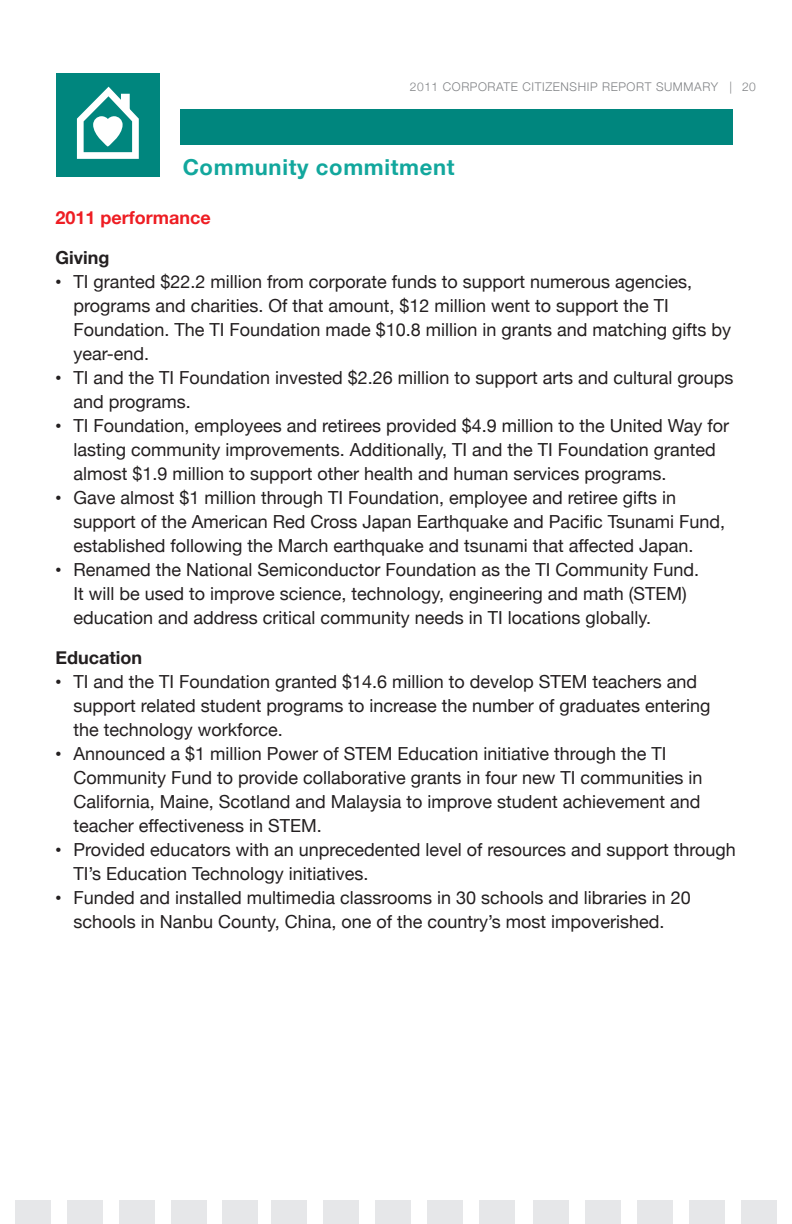
<style>
.page{position:relative;width:792px;height:1224px;background:#fff}
.page>*{position:absolute;margin:0;border:0;box-sizing:border-box;transform-origin:0 0}
.t1{font:700 22px "Helvetica Neue";letter-spacing:.03em;color:#12a79d}
.t2{font:18px/24px "Helvetica Neue";color:#231f20}
.t3{font:700 18px "Helvetica Neue";color:#ee1d23}
.t4{font:700 18px "Helvetica Neue";color:#231f20}
.t5{font:300 12px "Helvetica Neue";letter-spacing:.05em;color:#808285}
.s1{font-size:12px}
</style>
<div class="page">
<div style="left:741px;top:1200px;width:36px;height:24px;background:#e6e7e9"></div>
<div style="left:479px;top:1200px;width:36px;height:24px;background:#e6e7e9"></div>
<div style="left:222px;top:1200px;width:36px;height:24px;background:#e6e7e9"></div>
<div style="left:689px;top:1200px;width:36px;height:24px;background:#e6e7e9"></div>
<div style="left:427px;top:1200px;width:36px;height:24px;background:#e6e7e9"></div>
<div style="left:171px;top:1200px;width:36px;height:24px;background:#e6e7e9"></div>
<div style="left:637px;top:1200px;width:36px;height:24px;background:#e6e7e9"></div>
<div style="left:375px;top:1200px;width:36px;height:24px;background:#e6e7e9"></div>
<div style="left:119px;top:1200px;width:36px;height:24px;background:#e6e7e9"></div>
<div style="left:585px;top:1200px;width:36px;height:24px;background:#e6e7e9"></div>
<div style="left:323px;top:1200px;width:36px;height:24px;background:#e6e7e9"></div>
<div style="left:67px;top:1200px;width:36px;height:24px;background:#e6e7e9"></div>
<div style="left:533px;top:1200px;width:36px;height:24px;background:#e6e7e9"></div>
<div style="left:271px;top:1200px;width:36px;height:24px;background:#e6e7e9"></div>
<div style="left:15px;top:1200px;width:36px;height:24px;background:#e6e7e9"></div>
<div style="left:56px;top:73px;width:104px;height:103px;background:#00867e"></div>
<svg style="left:77px;top:87px;width:62px;height:72px"></svg>
<div style="left:180px;top:109px;width:553px;height:36px;background:#00867e"></div>
<p class="t5" style="left:410px;top:80px;width:348px">2011 CORPORATE CITIZENSHIP REPORT SUMMARY | 20</p>
<p class="t1" style="left:183px;top:153px;width:273px">Community commitment</p>
<p class="t3" style="left:55px;top:206px;width:157px">2011 performance</p>
<p class="t4" style="left:55px;top:246px;width:55px">Giving</p>
<p class="t2" style="left:73px;top:269px;width:659px;text-indent:-18px"><span class="s1">•</span> TI granted $22.2 million from corporate funds to support numerous agencies, programs and charities. Of that amount, $12 million went to support the TI Foundation. The TI Foundation made $10.8 million in grants and matching gifts by year-end.</p>
<p class="t2" style="left:73px;top:365px;width:662px;text-indent:-18px"><span class="s1">•</span> TI and the TI Foundation invested $2.26 million to support arts and cultural groups and programs.</p>
<p class="t2" style="left:73px;top:413px;width:657px;text-indent:-18px"><span class="s1">•</span> TI Foundation, employees and retirees provided $4.9 million to the United Way for lasting community improvements. Additionally, TI and the TI Foundation granted almost $1.9 million to support other health and human services programs.</p>
<p class="t2" style="left:73px;top:485px;width:653px;text-indent:-18px"><span class="s1">•</span> Gave almost $1 million through TI Foundation, employee and retiree gifts in support of the American Red Cross Japan Earthquake and Pacific Tsunami Fund, established following the March earthquake and tsunami that affected Japan.</p>
<p class="t2" style="left:73px;top:557px;width:627px;text-indent:-18px"><span class="s1">•</span> Renamed the National Semiconductor Foundation as the TI Community Fund.<br>It will be used to improve science, technology, engineering and math (STEM) education and address critical community needs in TI locations globally.</p>
<p class="t4" style="left:55px;top:646px;width:88px">Education</p>
<p class="t2" style="left:73px;top:669px;width:639px;text-indent:-18px"><span class="s1">•</span> TI and the TI Foundation granted $14.6 million to develop STEM teachers and support related student programs to increase the number of graduates entering the technology workforce.</p>
<p class="t2" style="left:73px;top:741px;width:631px;text-indent:-18px"><span class="s1">•</span> Announced a $1 million Power of STEM Education initiative through the TI Community Fund to provide collaborative grants in four new TI communities in California, Maine, Scotland and Malaysia to improve student achievement and teacher effectiveness in STEM.</p>
<p class="t2" style="left:73px;top:837px;width:664px;text-indent:-18px"><span class="s1">•</span> Provided educators with an unprecedented level of resources and support through<br>TI’s Education Technology initiatives.</p>
<p class="t2" style="left:55px;top:885px;width:637px;text-align:center"><span class="s1">•</span> Funded and installed multimedia classrooms in 30 schools and libraries in 20 schools in Nanbu County, China, one of the country’s most impoverished.</p>
</div>
